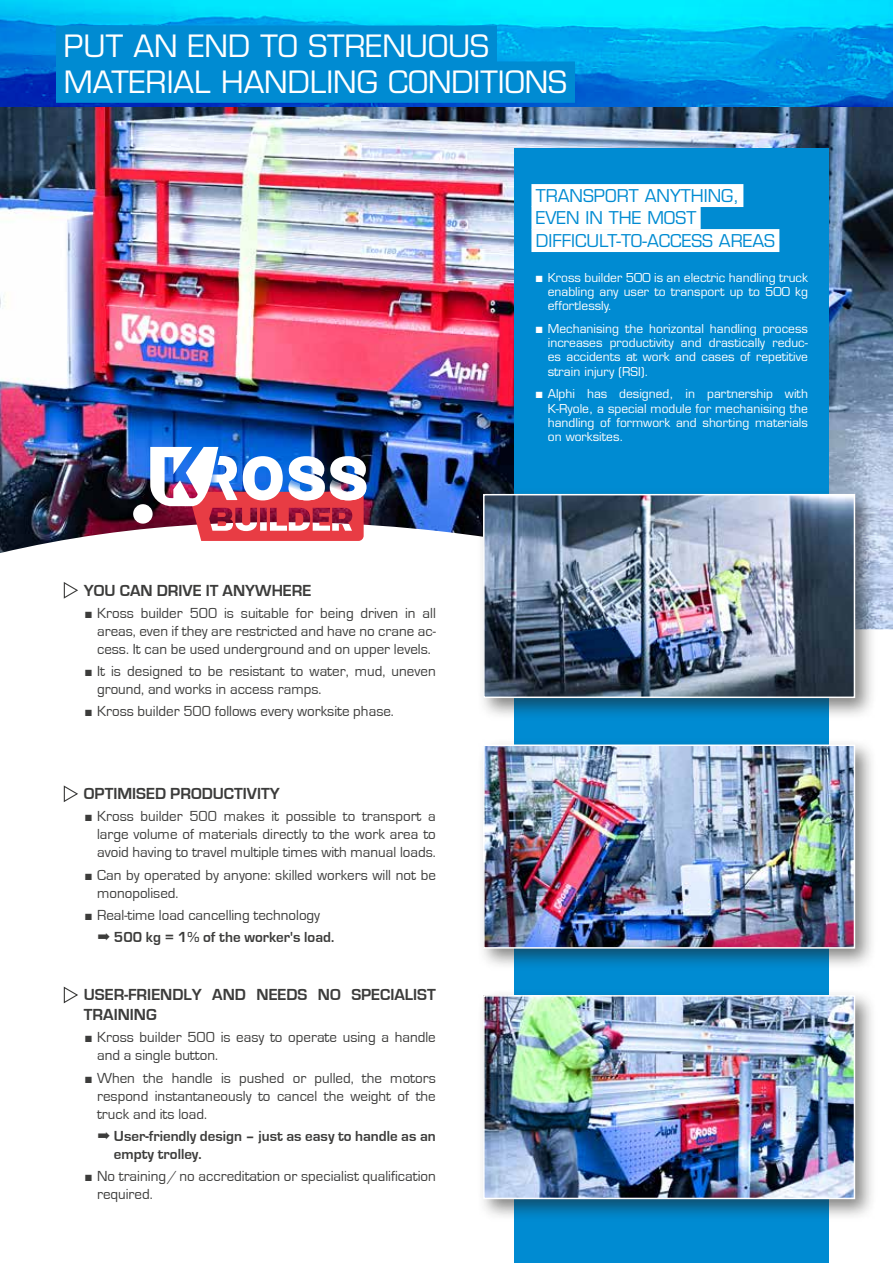
<style>
.page{position:relative;width:893px;height:1263px;background:#fff}
.page>*{position:absolute;margin:0;border:0;box-sizing:border-box;transform-origin:0 0}
.t1{font:30px/36px "Eurostile LT Std";color:#fff}
.t2{font:17.25px/22.5px "Eurostile LT Std";color:#008bd2}
.t3{font:700 16.5px/19.8px "Eurostile";color:#3c3c3b}
.t4{font:15px/18px "Eurostile";color:#3c3c3b}
.t5{font:700 15px/18px "Eurostile";color:#3c3c3b}
.t6{font:12px/14.4px "Eurostile LT Std";color:#fff;text-align:justify}
.s1{font-weight:700}
</style>
<div class="page">
<img style="left:0;top:106px;width:893px;height:523px">
<img style="left:0;top:0;width:893px;height:106px">
<div style="left:56px;top:25px;width:441px;height:42px;background:#008bd2"></div>
<div style="left:56px;top:61px;width:519px;height:42px;background:#008bd2"></div>
<div style="left:514px;top:149px;width:315px;height:1114px;background:#008bd2"></div>
<div style="left:531px;top:184px;width:212px;height:23px;background:#fff"></div>
<div style="left:531px;top:207px;width:170px;height:23px;background:#fff"></div>
<div style="left:531px;top:229px;width:248px;height:23px;background:#fff"></div>
<svg style="left:63px;top:581px;width:16px;height:19px"></svg>
<svg style="left:63px;top:986px;width:15px;height:18px"></svg>
<svg style="left:63px;top:785px;width:15px;height:17px"></svg>
<div style="left:477px;top:488px;width:400px;height:232px;background:#1d1d1b;opacity:.55"></div>
<img style="left:486px;top:497px;width:366px;height:198px">
<div style="left:483px;top:494px;width:372px;height:204px;border:2px solid #fff"></div>
<div style="left:477px;top:989px;width:400px;height:232px;background:#1d1d1b;opacity:.55"></div>
<img style="left:486px;top:998px;width:366px;height:198px">
<div style="left:483px;top:995px;width:372px;height:204px;border:2px solid #fff"></div>
<div style="left:477px;top:739px;width:400px;height:232px;background:#1d1d1b;opacity:.55"></div>
<img style="left:486px;top:747px;width:366px;height:199px">
<div style="left:483px;top:744px;width:372px;height:205px;border:2px solid #fff"></div>
<div style="left:133px;top:504px;width:20px;height:20px;background:#fff;border-radius:50%"></div>
<img style="left:150px;top:447px;width:217px;height:94px">
<h1 class="t1" style="left:64px;top:28px;width:505px">PUT AN END TO STRENUOUS<br>MATERIAL HANDLING CONDITIONS</h1>
<p class="t3" style="left:84px;top:581px;width:229px">YOU CAN DRIVE IT ANYWHERE</p>
<p class="t4" style="left:97px;top:604px;width:340px;text-align:justify;text-indent:-12px">■ Kross builder 500 is suitable for being driven in all areas, even if they are restricted and have no crane ac&shy;cess. It can be used underground and on upper levels.</p>
<p class="t4" style="left:97px;top:662px;width:340px;text-indent:-12px">■ It is designed to be resistant to water, mud, uneven ground, and works in access ramps.</p>
<p class="t4" style="left:85px;top:703px;width:310px">■ Kross builder 500 follows every worksite phase.</p>
<p class="t3" style="left:84px;top:784px;width:197px">OPTIMISED PRODUCTIVITY</p>
<p class="t4" style="left:97px;top:808px;width:340px;text-align:justify;text-indent:-12px">■ Kross builder 500 makes it possible to transport a large volume of materials directly to the work area to avoid having to travel multiple times with manual loads.</p>
<p class="t4" style="left:97px;top:866px;width:340px;text-indent:-12px">■ Can by operated by anyone: skilled workers will not be monopolised.</p>
<p class="t4" style="left:98px;top:904px;width:238px;line-height:22.2px;text-indent:-13px">■ Real-time load cancelling technology ➡ <span class="s1">500 kg = 1% of the worker's load.</span></p>
<p class="t3" style="left:84px;top:985px;width:354px">USER-FRIENDLY AND NEEDS NO SPECIALIST<br>TRAINING</p>
<p class="t4" style="left:97px;top:1029px;width:340px;text-indent:-12px">■ Kross builder 500 is easy to operate using a handle and a single button.</p>
<p class="t4" style="left:97px;top:1069px;width:340px;text-align:justify;text-indent:-12px">■ When the handle is pushed or pulled, the motors respond instantaneously to cancel the weight of the truck and its load.</p>
<p class="t5" style="left:114px;top:1127px;width:323px;text-indent:-16px">➡ User-friendly design – just as easy to handle as an empty trolley.</p>
<p class="t4" style="left:97px;top:1167px;width:340px;text-indent:-12px">■ No training/no accreditation or specialist qualification required.</p>
<p class="t2" style="left:536px;top:184px;width:241px">TRANSPORT ANYTHING,<br>EVEN IN THE MOST<br>DIFFICULT-TO-ACCESS AREAS</p>
<p class="t6" style="left:548px;top:270px;width:262px;text-indent:-12px">■ Kross builder 500 is an electric handling truck enabling any user to transport up to 500 kg effortlessly.</p>
<p class="t6" style="left:548px;top:321px;width:262px;text-indent:-12px">■ Mechanising the horizontal handling process increases productivity and drastically reduc&shy;es accidents at work and cases of repetitive strain injury (RSI).</p>
<p class="t6" style="left:548px;top:387px;width:262px;text-indent:-12px">■ Alphi has designed, in partnership with K-Ryole, a special module for mechanising the handling of formwork and shorting materials on worksites.</p>
</div>
